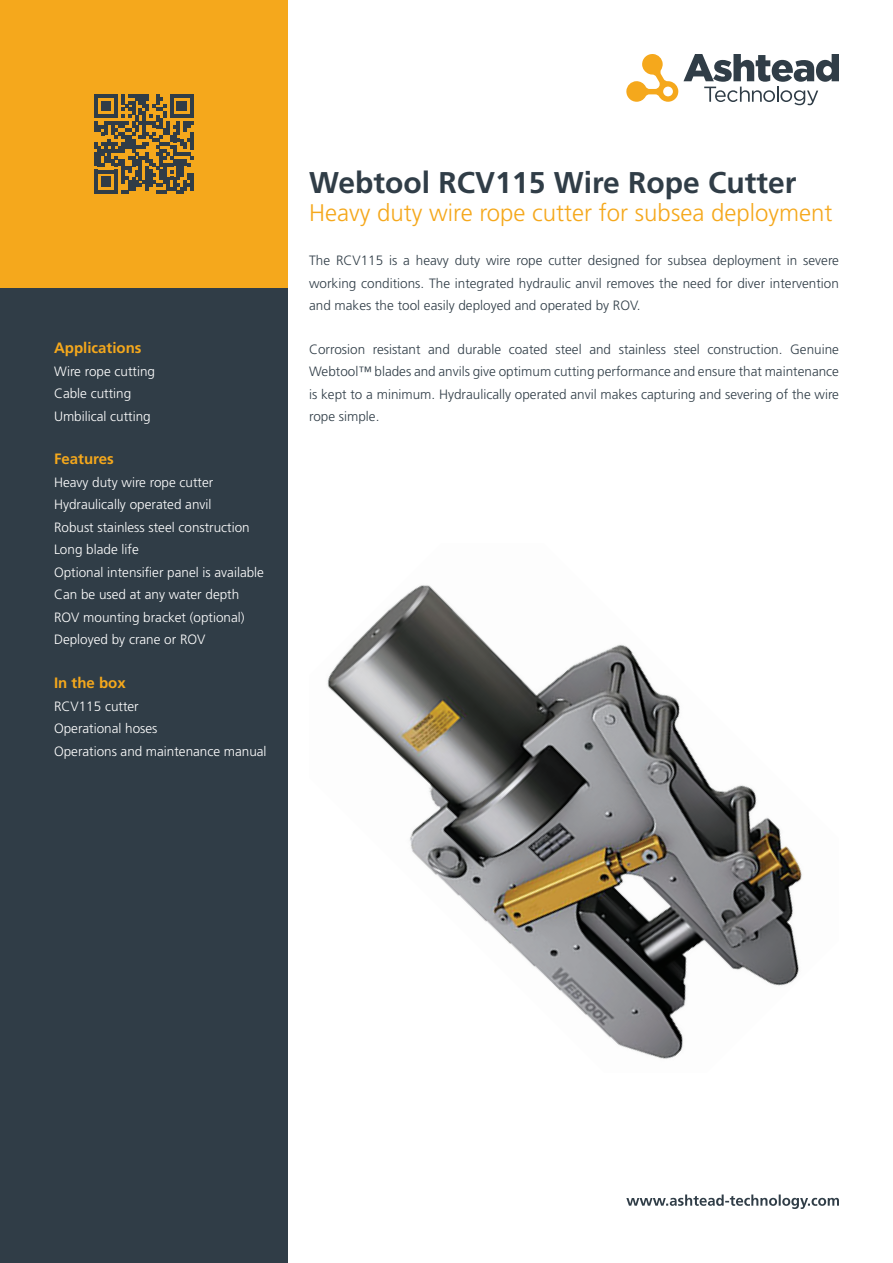
<style>
.page{position:relative;width:893px;height:1263px;background:#fff}
.page>*{position:absolute;margin:0;border:0;box-sizing:border-box;transform-origin:0 0}
.t1{font:700 30px "Frutiger LT Std";color:#303d47}
.t2{font:300 24px "Frutiger LT Std";color:#f5a81c}
.t3{font:700 15px "Frutiger LT Std";color:#f5a81c}
.t4{font:300 13.5px/22.5px "Frutiger LT Std";color:#303d47;text-align:justify}
.t5{font:300 13.5px "Frutiger LT Std";color:#fff}
</style>
<div class="page">
<div style="left:0;top:288px;width:288px;height:975px;background:#303d47"></div>
<div style="left:0;top:0;width:288px;height:288px;background:#f5a81c"></div>
<svg style="left:626px;top:54px;width:213px;height:51px"></svg>
<svg style="left:626px;top:1194px;width:213px;height:15px"></svg>
<svg style="left:94px;top:94px;width:100px;height:100px"></svg>
<hr style="left:190px;top:173px;width:4px;height:17px;background:#303d47">
<img style="left:327px;top:585px;width:475px;height:474px">
<p class="t3" style="left:54px;top:339px;width:89px">Applications</p>
<p class="t5" style="left:54px;top:363px;width:103px">Wire rope cutting</p>
<p class="t5" style="left:54px;top:386px;width:79px">Cable cutting</p>
<p class="t5" style="left:54px;top:408px;width:98px">Umbilical cutting</p>
<p class="t3" style="left:54px;top:450px;width:61px">Features</p>
<p class="t5" style="left:54px;top:475px;width:161px">Heavy duty wire rope cutter</p>
<p class="t5" style="left:54px;top:497px;width:159px">Hydraulically operated anvil</p>
<p class="t5" style="left:54px;top:520px;width:197px">Robust stainless steel construction</p>
<p class="t5" style="left:54px;top:542px;width:86px">Long blade life</p>
<p class="t5" style="left:54px;top:565px;width:212px">Optional intensifier panel is available</p>
<p class="t5" style="left:54px;top:587px;width:187px">Can be used at any water depth</p>
<p class="t5" style="left:54px;top:610px;width:192px">ROV mounting bracket (optional)</p>
<p class="t5" style="left:54px;top:632px;width:153px">Deployed by crane or ROV</p>
<p class="t3" style="left:54px;top:674px;width:73px">In the box</p>
<p class="t5" style="left:54px;top:698px;width:86px">RCV115 cutter</p>
<p class="t5" style="left:54px;top:721px;width:105px">Operational hoses</p>
<p class="t5" style="left:54px;top:743px;width:214px">Operations and maintenance manual</p>
<p class="t1" style="left:309px;top:165px;width:489px">Webtool RCV115 Wire Rope Cutter</p>
<p class="t2" style="left:309px;top:200px;width:525px">Heavy duty wire rope cutter for subsea deployment</p>
<p class="t4" style="left:309px;top:249px;width:531px">The RCV115 is a heavy duty wire rope cutter designed for subsea deployment in severe working conditions. The integrated hydraulic anvil removes the need for diver intervention and makes the tool easily deployed and operated by ROV.</p>
<p class="t4" style="left:309px;top:338px;width:531px">Corrosion resistant and durable coated steel and stainless steel construction. Genuine Webtool™ blades and anvils give optimum cutting performance and ensure that maintenance is kept to a minimum. Hydraulically operated anvil makes capturing and severing of the wire rope simple.</p>
</div>
